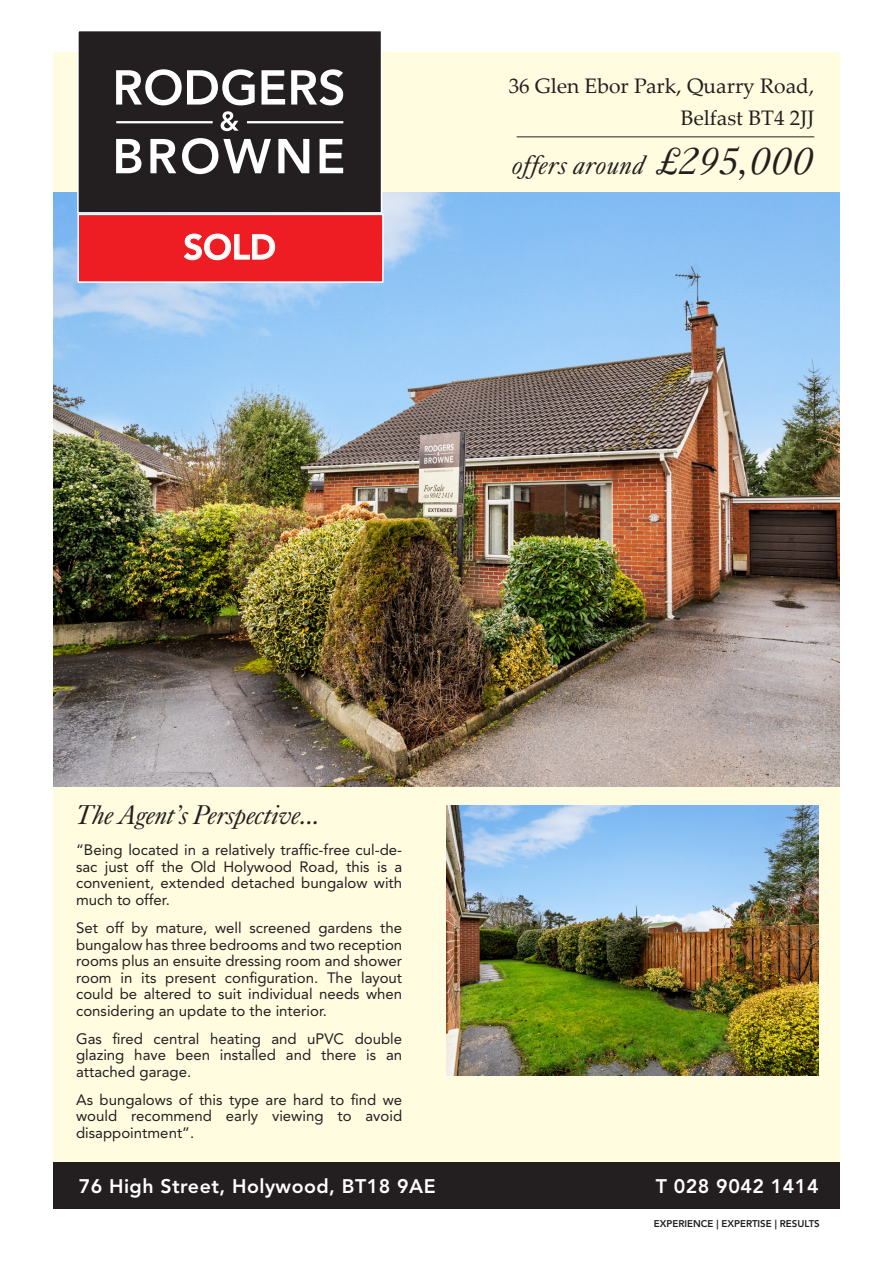
<style>
.page{position:relative;width:893px;height:1263px;background:#fff}
.page>*{position:absolute;margin:0;border:0;box-sizing:border-box;transform-origin:0 0}
.t1{font:800 34.5px "Avenir LT Std";color:#fff}
.Main_Title{font:italic 27px "Kings Caslon Display Typo";color:#231f20}
.Main_Title-2{font:italic 27px "Kings Caslon Display Typo";letter-spacing:.025em;color:#231f20}
.t2{font:21px "Palatino Linotype";color:#231f20}
.t3{font:800 19.5px "Avenir LT Std";letter-spacing:.025em;color:#fff}
.t4{font:15px/16.5px "Avenir LT Std";color:#231f20;text-align:justify}
.Facts_Table_Text{font:800 9.75px "Avenir LT Std";color:#231f20}
.s1{font-size:39px}
</style>
<div class="page">
<div style="left:53px;top:53px;width:787px;height:1156px;background:#fffce0"></div>
<img style="left:53px;top:193px;width:787px;height:594px">
<div style="left:53px;top:1162px;width:787px;height:47px;background:#231f20"></div>
<div style="left:76px;top:31px;width:307px;height:183px;background:#231f20"></div>
<svg style="left:116px;top:69px;width:227px;height:105px;background:#686666"></svg>
<hr style="left:116px;top:121px;width:97px;height:2px;background:#fff">
<hr style="left:247px;top:121px;width:96px;height:2px;background:#fff">
<hr style="left:517px;top:136px;width:297px;height:1px;background:#231f20">
<img style="left:446px;top:805px;width:373px;height:270px">
<div style="left:77px;top:214px;width:307px;height:69px;background:#ee1d23;border:2px solid #fff"></div>
<svg style="left:184px;top:233px;width:91px;height:27px"></svg>
<p class="t1" style="left:183px;top:227px;width:94px">SOLD</p>
<p class="t2" style="left:509px;top:71px;width:307px">36 Glen Ebor Park, Quarry Road,</p>
<p class="t2" style="left:681px;top:103px;width:135px">Belfast BT4 2JJ</p>
<p class="Main_Title-2" style="left:513px;top:150px;width:303px">offers around <span class="s1">£295,000</span></p>
<p class="Main_Title" style="left:76px;top:799px;width:246px">The Agent’s Perspective...</p>
<p class="t4" style="left:76px;top:842px;width:328px">“Being located in a relatively traffic-free cul-de&shy;sac just off the Old Holywood Road, this is a convenient, extended detached bungalow with much to offer.</p>
<p class="t4" style="left:76px;top:920px;width:328px">Set off by mature, well screened gardens the bungalow has three bedrooms and two reception rooms plus an ensuite dressing room and shower room in its present configuration. The layout could be altered to suit individual needs when considering an update to the interior.</p>
<p class="t4" style="left:76px;top:1030px;width:328px">Gas fired central heating and uPVC double glazing have been installed and there is an attached garage.</p>
<p class="t4" style="left:76px;top:1091px;width:328px">As bungalows of this type are hard to find we would recommend early viewing to avoid disappointment”.</p>
<p class="t3" style="left:79px;top:1175px;width:359px">76 High Street, Holywood, BT18 9AE</p>
<p class="t3" style="left:656px;top:1175px;width:164px">T 028 9042 1414</p>
<p class="Facts_Table_Text" style="left:654px;top:1218px;width:168px">EXPERIENCE | EXPERTISE | RESULTS</p>
</div>
